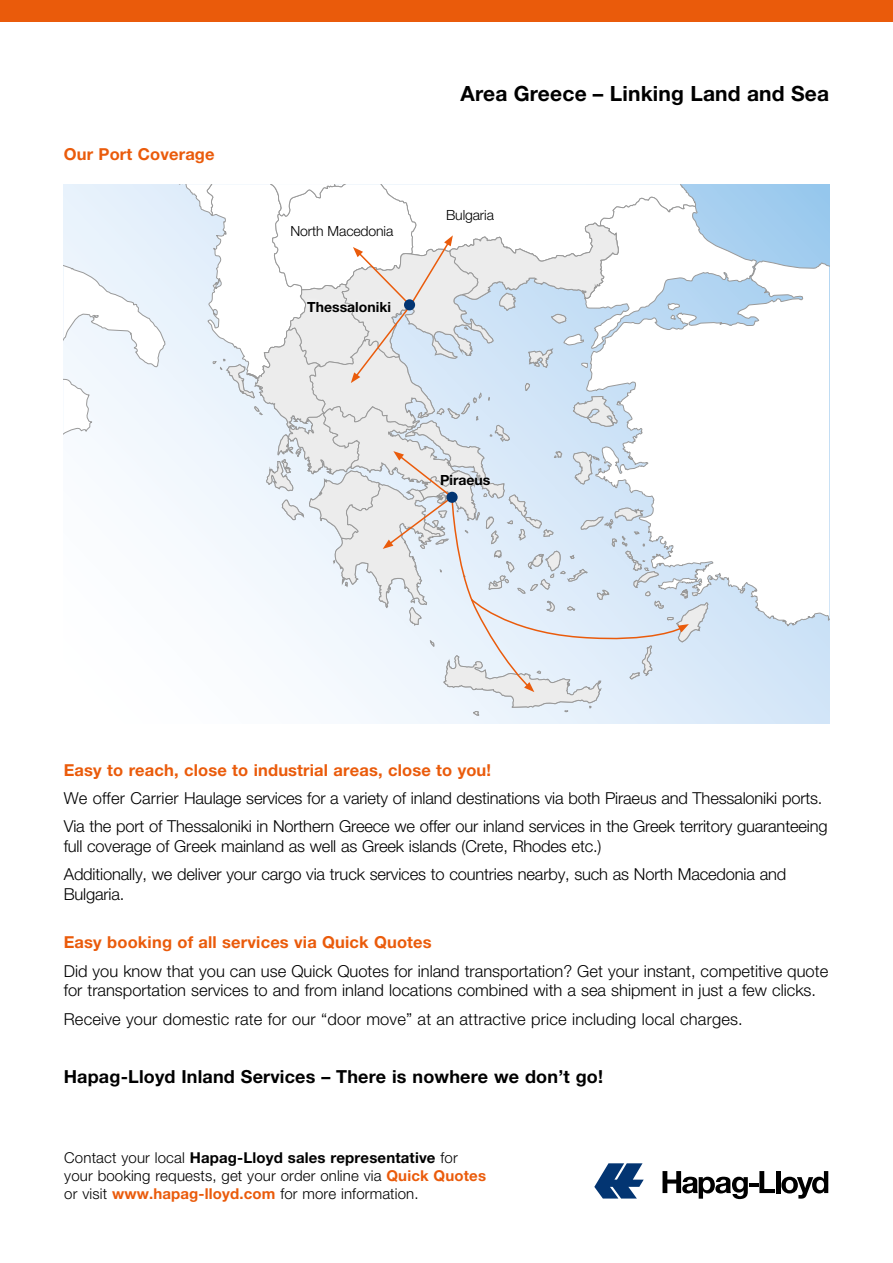
<style>
.page{position:relative;width:893px;height:1263px;background:#fff}
.page>*{position:absolute;margin:0;border:0;box-sizing:border-box;transform-origin:0 0}
.t1{font:700 21px "Helvetica Neue LT";letter-spacing:.01em;color:#000}
.t2{font:700 18px "Helvetica Neue LT";letter-spacing:.01em;color:#000}
.t3{font:300 16.5px/28.3px "Helvetica Neue LT";letter-spacing:-.01em;color:#000}
.t4{font:700 16.5px "Helvetica Neue LT";letter-spacing:.01em;color:#ea5b0b}
.t5{font:300 16.5px "Helvetica Neue LT";letter-spacing:.01em;color:#000}
.t6{font:300 15px/18px "Helvetica Neue LT";letter-spacing:.01em;color:#000}
.t7{font:300 14.1px "Helvetica Neue LT";letter-spacing:-.01em;color:#000}
.t8{font:700 14.1px "Helvetica Neue LT";color:#000}
.s1{font-weight:700}
.s2{font-weight:700;color:#ea5b0b}
</style>
<div class="page">
<svg style="left:594px;top:1163px;width:50px;height:35px"></svg>
<svg style="left:662px;top:1171px;width:113px;height:28px"></svg>
<hr style="left:776px;top:1171px;width:4px;height:22px;background:#000">
<svg style="left:781px;top:1171px;width:47px;height:28px"></svg>
<div style="left:64px;top:184px;width:765px;height:540px;background:linear-gradient(to right,#fff,#d5e7f8)"></div>
<svg style="left:729px;top:265px;width:100px;height:382px"></svg>
<svg style="left:729px;top:184px;width:100px;height:81px;background:#a2cdee"></svg>
<svg style="left:64px;top:184px;width:665px;height:531px"></svg>
<div style="left:404px;top:299px;width:11px;height:11px;background:#033572;border-radius:50%"></div>
<div style="left:303px;top:296px;width:91px;height:20px;background:#eee"></div>
<div style="left:446px;top:492px;width:12px;height:11px;background:#033572;border-radius:50%"></div>
<div style="left:437px;top:471px;width:57px;height:19px;background:#fff;opacity:.63"></div>
<div style="left:0;top:0;width:893px;height:21px;background:#ea5b0b"></div>
<p class="t4" style="left:64px;top:144px;width:152px">Our Port Coverage</p>
<p class="t7" style="left:290px;top:222px;width:104px">North Macedonia</p>
<p class="t8" style="left:307px;top:298px;width:85px">Thessaloniki</p>
<p class="t1" style="left:461px;top:81px;width:370px">Area Greece – Linking Land and Sea</p>
<p class="t7" style="left:446px;top:207px;width:49px">Bulgaria</p>
<p class="t8" style="left:440px;top:472px;width:52px">Piraeus</p>
<p class="t4" style="left:64px;top:760px;width:429px">Easy to reach, close to industrial areas, close to you!</p>
<p class="t3" style="left:64px;top:784px;width:765px">We offer Carrier Haulage services for a variety of inland destinations via both Piraeus and Thessaloniki ports.<br>Via the port of Thessaloniki in Northern Greece we offer our inland services in the Greek territory guaranteeing</p>
<p class="t3" style="left:64px;top:832px;width:724px">full coverage of Greek mainland as well as Greek islands (Crete, Rhodes etc.)<br>Additionally, we deliver your cargo via truck services to countries nearby, such as North Macedonia and</p>
<p class="t3" style="left:64px;top:880px;width:62px">Bulgaria.</p>
<p class="t4" style="left:64px;top:932px;width:369px">Easy booking of all services via Quick Quotes</p>
<p class="t3" style="left:64px;top:960px;width:766px;line-height:19.8px">Did you know that you can use Quick Quotes for inland transportation? Get your instant, competitive quote for transportation services to and from inland locations combined with a sea shipment in just a few clicks.</p>
<p class="t5" style="left:64px;top:1009px;width:680px">Receive your domestic rate for our “door move” at an attractive price including local charges.</p>
<p class="t2" style="left:64px;top:1066px;width:541px">Hapag-Lloyd Inland Services – There is nowhere we don’t go!</p>
<p class="t6" style="left:64px;top:1148px;width:423px">Contact your local <span class="s1">Hapag-Lloyd sales representative</span> for your booking requests, get your order online via <span class="s2">Quick Quotes </span>or visit <span class="s2">www.hapag-lloyd.com</span> for more information.</p>
</div>
